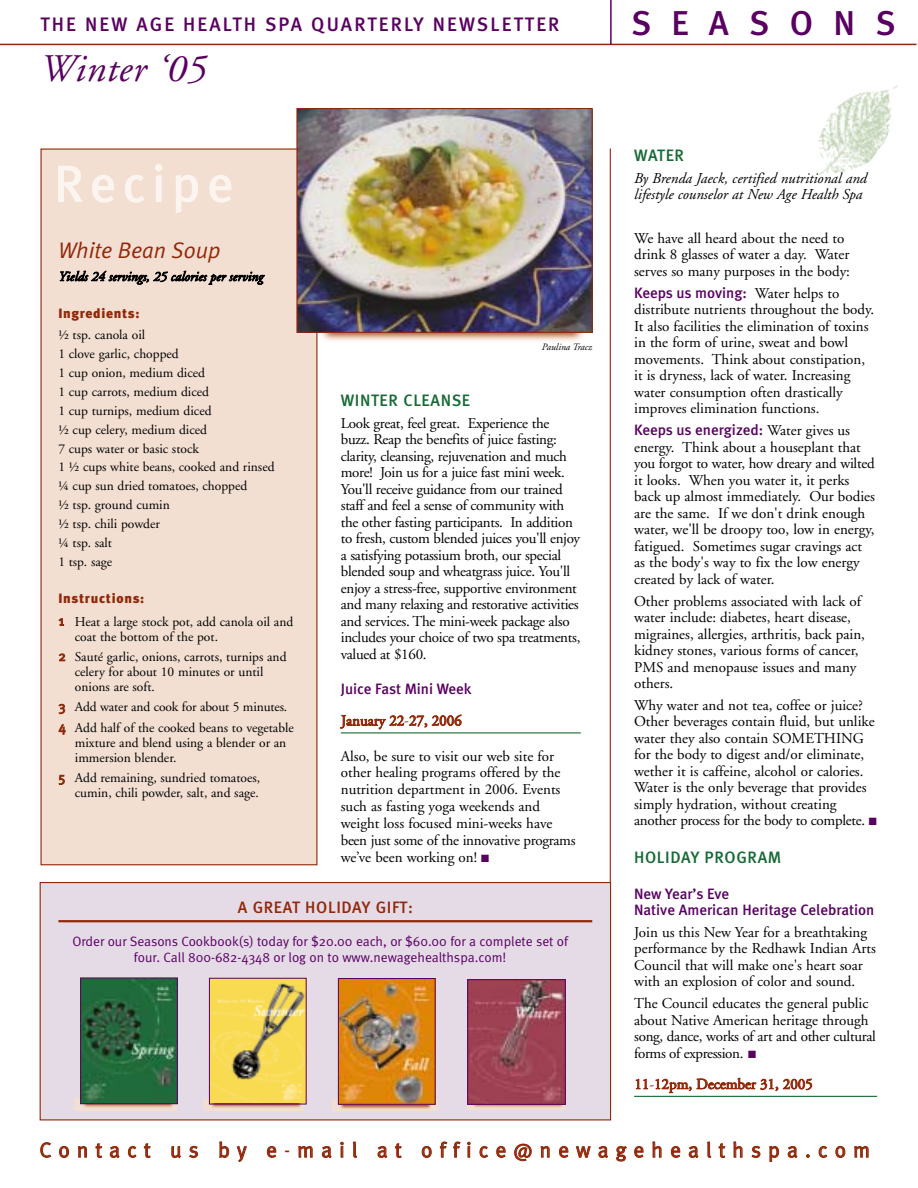
<style>
.page{position:relative;width:918px;height:1188px;background:#fff}
.page>*{position:absolute;margin:0;border:0;box-sizing:border-box;transform-origin:0 0}
.t1{font:500 52.5px "Meta";letter-spacing:.11em;color:#fbf4ef}
.t2{font:italic 39px "Adobe Garamond";letter-spacing:.015em;color:#590061}
.t3{font:500 34.5px "Meta";letter-spacing:.59em;color:#590061}
.t4{font:italic 22.5px "Meta Normal";color:#92280a}
.t5{font:21px "Meta Normal";letter-spacing:.34em;color:#92280a}
.t6{font:500 19.5px "Meta";letter-spacing:.11em;color:#590061}
.t7{font:500 16.5px "Meta";letter-spacing:.04em;color:#176a35}
.t8{font:500 16.5px "Meta";letter-spacing:.04em;color:#92280a}
.t9{font:15px/16.5px "Adobe Garamond";color:#000}
.t10{font:15px/16.5px "Adobe Garamond";letter-spacing:-.02em;color:#000}
.t11{font:500 15px/16.5px "Meta";color:#590061}
.t12{font:italic 15px/16.5px "Adobe Garamond";color:#000}
.t13{font:15px "Adobe Garamond";color:#92280a}
.t14{font:13.5px/18.9px "Adobe Garamond";color:#000}
.t15{font:13.5px/16px "Meta Normal";color:#590061;text-align:center}
.t16{font:italic 13.5px "Adobe Garamond";color:#000}
.t17{font:900 13.5px "Meta";letter-spacing:.055em;color:#92280a}
.t18{font:italic 9.75px "Adobe Garamond";color:#000}
.s1{font-family:"Meta Normal";color:#92280a}
.s2{color:#590061}
.s3{font-family:"Adobe Garamond";font-weight:400;color:#000}
</style>
<div class="page">
<div style="left:40px;top:883px;width:571px;height:237px;background:#e5dbe7"></div>
<hr style="left:58px;top:920px;width:534px;height:2px;background:#92280a">
<div style="left:40px;top:882px;width:571px;height:238px;border:1px solid #91280a"></div>
<img style="left:811px;top:90px;width:81px;height:87px">
<div style="left:41px;top:149px;width:276px;height:716px;background:#f2dfd2"></div>
<img style="left:321px;top:333px;width:263px;height:8px">
<img style="left:298px;top:110px;width:293px;height:221px">
<div style="left:296px;top:108px;width:297px;height:225px;border:1px solid #92280a"></div>
<hr style="left:0;top:44px;width:917px;height:1px;background:#92280a">
<hr style="left:610px;top:0;width:2px;height:45px;background:#590061">
<hr style="left:634px;top:1096px;width:243px;height:1px;background:#176a35">
<img style="left:467px;top:1105px;width:98px;height:5px">
<img style="left:75px;top:1099px;width:101px;height:11px">
<img style="left:469px;top:981px;width:95px;height:122px">
<div style="left:467px;top:979px;width:99px;height:126px;border:1px solid #590061"></div>
<img style="left:82px;top:980px;width:94px;height:122px">
<div style="left:80px;top:978px;width:98px;height:126px;border:1px solid #590061"></div>
<img style="left:204px;top:1099px;width:100px;height:11px">
<img style="left:211px;top:980px;width:93px;height:122px">
<div style="left:209px;top:978px;width:97px;height:126px;border:1px solid #590061"></div>
<img style="left:333px;top:1099px;width:104px;height:12px">
<img style="left:340px;top:980px;width:93px;height:123px">
<div style="left:338px;top:978px;width:97px;height:127px;border:1px solid #590061"></div>
<hr style="left:610px;top:149px;width:1px;height:734px;background:#92280a">
<hr style="left:341px;top:732px;width:240px;height:1px;background:#176a35">
<h3 class="t6" style="left:40px;top:17px;width:520px">THE NEW AGE HEALTH SPA QUARTERLY NEWSLETTER</h3>
<h3 class="t3" style="left:631px;top:11px;width:266px">SEASONS</h3>
<h2 class="t2" style="left:40px;top:53px;width:168px">Winter ‘05</h2>
<h1 class="t1" style="left:54px;top:165px;width:181px">Recipe</h1>
<h3 class="t4" style="left:58px;top:242px;width:164px">White Bean Soup</h3>
<p class="t16" style="left:59px;top:271px;width:206px">Yields 24 servings, 25 calories per serving</p>
<p class="t17" style="left:58px;top:308px;width:83px">Ingredients:</p>
<p class="t14" style="left:58px;top:327px;width:218px">½ tsp. canola oil<br>1 clove garlic, chopped<br>1 cup onion, medium diced<br>1 cup carrots, medium diced<br>1 cup turnips, medium diced<br>½ cup celery, medium diced<br>7 cups water or basic stock<br>1 ½ cups white beans, cooked and rinsed ¼ cup sun dried tomatoes, chopped<br>½ tsp. ground cumin<br>½ tsp. chili powder<br>¼ tsp. salt<br>1 tsp. sage</p>
<p class="t17" style="left:58px;top:593px;width:88px">Instructions:</p>
<p class="t14" style="left:75px;top:615px;width:220px;line-height:15px;text-indent:-16px"><span class="s1">1</span> Heat a large stock pot, add canola oil and coat the bottom of the pot.</p>
<p class="t14" style="left:75px;top:650px;width:213px;line-height:15px;text-indent:-16px"><span class="s1">2</span> Sauté garlic, onions, carrots, turnips and celery for about 10 minutes or until onions are soft.</p>
<p class="t14" style="left:59px;top:698px;width:237px;line-height:20.4px"><span class="s1">3</span> Add water and cook for about 5 minutes.<br><span class="s1">4</span> Add half of the cooked beans to vegetable</p>
<p class="t14" style="left:75px;top:736px;width:213px;line-height:15px">mixture and blend using a blender or an immersion blender.</p>
<p class="t14" style="left:59px;top:772px;width:203px;line-height:15px;text-align:right"><span class="s1">5</span> Add remaining, sundried tomatoes, cumin, chili powder, salt, and sage.</p>
<p class="t18" style="left:542px;top:343px;width:52px">Paulina Tracz</p>
<p class="t7" style="left:341px;top:394px;width:131px">WINTER CLEANSE</p>
<p class="t10" style="left:341px;top:416px;width:241px">Look great, feel great. Experience the buzz. Reap the benefits of juice fasting: clarity, cleansing, rejuvenation and much more! Join us for a juice fast mini week.<br>You'll receive guidance from our trained staff and feel a sense of community with the other fasting participants. In addition to fresh, custom blended juices you'll enjoy a satisfying potassium broth, our special blended soup and wheatgrass juice. You'll enjoy a stress-free, supportive environment and many relaxing and restorative activities and services. The mini-week package also includes your choice of two spa treatments, valued at $160.</p>
<p class="t11" style="left:341px;top:682px;width:132px">Juice Fast Mini Week</p>
<p class="t13" style="left:341px;top:715px;width:122px">January 22-27, 2006</p>
<p class="t9" style="left:341px;top:749px;width:236px">Also, be sure to visit our web site for other healing programs offered by the nutrition department in 2006. Events such as fasting yoga weekends and weight loss focused mini-weeks have been just some of the innovative programs we’ve been working on! <span class="s2">■</span></p>
<p class="t8" style="left:238px;top:901px;width:177px">A GREAT HOLIDAY GIFT:</p>
<p class="t15" style="left:72px;top:934px;width:497px">Order our Seasons Cookbook(s) today for $20.00 each, or $60.00 for a complete set of four. Call 800-682-4348 or log on to www.newagehealthspa.com!</p>
<p class="t7" style="left:634px;top:149px;width:51px">WATER</p>
<p class="t12" style="left:634px;top:171px;width:234px">By Brenda Jaeck, certified nutritional and lifestyle counselor at New Age Health Spa</p>
<p class="t9" style="left:634px;top:231px;width:217px">We have all heard about the need to drink 8 glasses of water a day. Water serves so many purposes in the body:</p>
<p class="t11" style="left:634px;top:286px;width:207px">Keeps us moving: <span class="s3">Water helps to</span></p>
<p class="t9" style="left:634px;top:303px;width:242px">distribute nutrients throughout the body.<br>It also facilities the elimination of toxins in the form of urine, sweat and bowl movements. Think about constipation, it is dryness, lack of water. Increasing water consumption often drastically improves elimination functions.</p>
<p class="t11" style="left:634px;top:423px;width:218px">Keeps us energized: <span class="s3">Water gives us</span></p>
<p class="t9" style="left:634px;top:440px;width:242px">energy. Think about a houseplant that you forgot to water, how dreary and wilted it looks. When you water it, it perks back up almost immediately. Our bodies are the same. If we don't drink enough water, we'll be droopy too, low in energy, fatigued. Sometimes sugar cravings act as the body's way to fix the low energy created by lack of water.</p>
<p class="t9" style="left:634px;top:594px;width:232px">Other problems associated with lack of water include: diabetes, heart disease, migraines, allergies, arthritis, back pain, kidney stones, various forms of cancer, PMS and menopause issues and many others.</p>
<p class="t9" style="left:634px;top:698px;width:244px">Why water and not tea, coffee or juice?<br>Other beverages contain fluid, but unlike water they also contain SOMETHING for the body to digest and/or eliminate, wether it is caffeine, alcohol or calories.<br>Water is the only beverage that provides simply hydration, without creating another process for the body to complete. <span class="s2">■</span></p>
<p class="t7" style="left:634px;top:851px;width:149px">HOLIDAY PROGRAM</p>
<p class="t11" style="left:634px;top:887px;width:242px">New Year’s Eve<br>Native American Heritage Celebration</p>
<p class="t9" style="left:634px;top:925px;width:243px">Join us this New Year for a breathtaking performance by the Redhawk Indian Arts Council that will make one's heart soar with an explosion of color and sound.</p>
<p class="t9" style="left:634px;top:997px;width:243px">The Council educates the general public about Native American heritage through song, dance, works of art and other cultural forms of expression. <span class="s2">■</span></p>
<p class="t13" style="left:634px;top:1078px;width:180px">11-12pm, December 31, 2005</p>
<h3 class="t5" style="left:39px;top:1142px;width:832px">Contact us by e-mail at office@newagehealthspa.com</h3>
</div>
